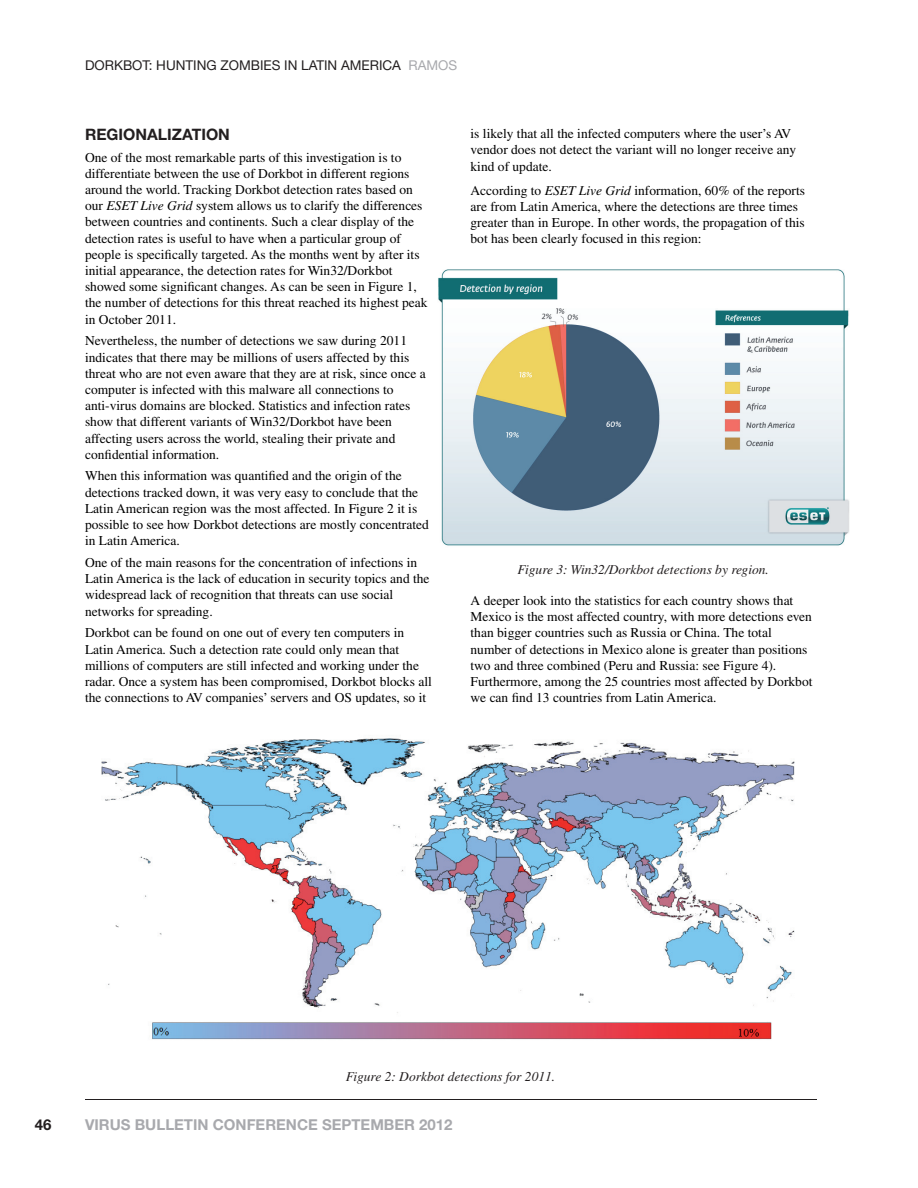
<style>
.page{position:relative;width:918px;height:1188px;background:#fff}
.page>*{position:absolute;margin:0;border:0;box-sizing:border-box;transform-origin:0 0}
.t1{font:700 15.75px "Helvetica Neue";color:#231f20}
.t2{font:700 15px "Helvetica Neue";color:#a8a9ad}
.t3{font:700 15px "Helvetica Neue";color:#231f20}
.t4{font:13.5px/16.2px "Times";color:#000}
.t5{font:italic 13.5px "Times";color:#231f20}
.t6{font:13.5px "Helvetica Neue";color:#231f20}
.s1{color:#a8a9ad}
.s2{font-style:italic}
</style>
<div class="page">
<hr style="left:85px;top:1099px;width:731px;height:1px;background:#231f20">
<img style="left:101px;top:738px;width:694px;height:302px">
<img style="left:438px;top:269px;width:411px;height:277px">
<p class="t6" style="left:85px;top:61px;width:374px">DORKBOT: HUNTING ZOMBIES IN LATIN AMERICA <span class="s1">RAMOS</span></p>
<p class="t1" style="left:85px;top:129px;width:146px">REGIONALIZATION</p>
<p class="t4" style="left:85px;top:150px;width:344px">One of the most remarkable parts of this investigation is to differentiate between the use of Dorkbot in different regions around the world. Tracking Dorkbot detection rates based on our <span class="s2">ESET Live Grid</span> system allows us to clarify the differences between countries and continents. Such a clear display of the detection rates is useful to have when a particular group of people is specifically targeted. As the months went by after its initial appearance, the detection rates for Win32/Dorkbot showed some significant changes. As can be seen in Figure 1, the number of detections for this threat reached its highest peak in October 2011.</p>
<p class="t4" style="left:85px;top:334px;width:342px">Nevertheless, the number of detections we saw during 2011 indicates that there may be millions of users affected by this threat who are not even aware that they are at risk, since once a computer is infected with this malware all connections to anti-virus domains are blocked. Statistics and infection rates show that different variants of Win32/Dorkbot have been affecting users across the world, stealing their private and confidential information.</p>
<p class="t4" style="left:85px;top:469px;width:345px">When this information was quantified and the origin of the detections tracked down, it was very easy to conclude that the Latin American region was the most affected. In Figure 2 it is possible to see how Dorkbot detections are mostly concentrated in Latin America.</p>
<p class="t4" style="left:85px;top:556px;width:346px">One of the main reasons for the concentration of infections in Latin America is the lack of education in security topics and the widespread lack of recognition that threats can use social networks for spreading.</p>
<p class="t4" style="left:85px;top:626px;width:348px">Dorkbot can be found on one out of every ten computers in Latin America. Such a detection rate could only mean that millions of computers are still infected and working under the radar. Once a system has been compromised, Dorkbot blocks all the connections to AV companies’ servers and OS updates, so it</p>
<p class="t4" style="left:471px;top:127px;width:327px">is likely that all the infected computers where the user’s AV vendor does not detect the variant will no longer receive any kind of update.</p>
<p class="t4" style="left:471px;top:183px;width:336px">According to <span class="s2">ESET Live Grid</span> information, 60% of the reports are from Latin America, where the detections are three times greater than in Europe. In other words, the propagation of this bot has been clearly focused in this region:</p>
<p class="t5" style="left:517px;top:565px;width:253px">Figure 3: Win32/Dorkbot detections by region.</p>
<p class="t4" style="left:471px;top:594px;width:343px">A deeper look into the statistics for each country shows that Mexico is the most affected country, with more detections even than bigger countries such as Russia or China. The total number of detections in Mexico alone is greater than positions two and three combined (Peru and Russia: see Figure 4).<br>Furthermore, among the 25 countries most affected by Dorkbot we can find 13 countries from Latin America.</p>
<p class="t5" style="left:346px;top:1072px;width:211px">Figure 2: Dorkbot detections for 2011.</p>
<p class="t3" style="left:35px;top:1119px;width:18px">46</p>
<p class="t2" style="left:85px;top:1119px;width:369px">VIRUS BULLETIN CONFERENCE SEPTEMBER 2012</p>
</div>
